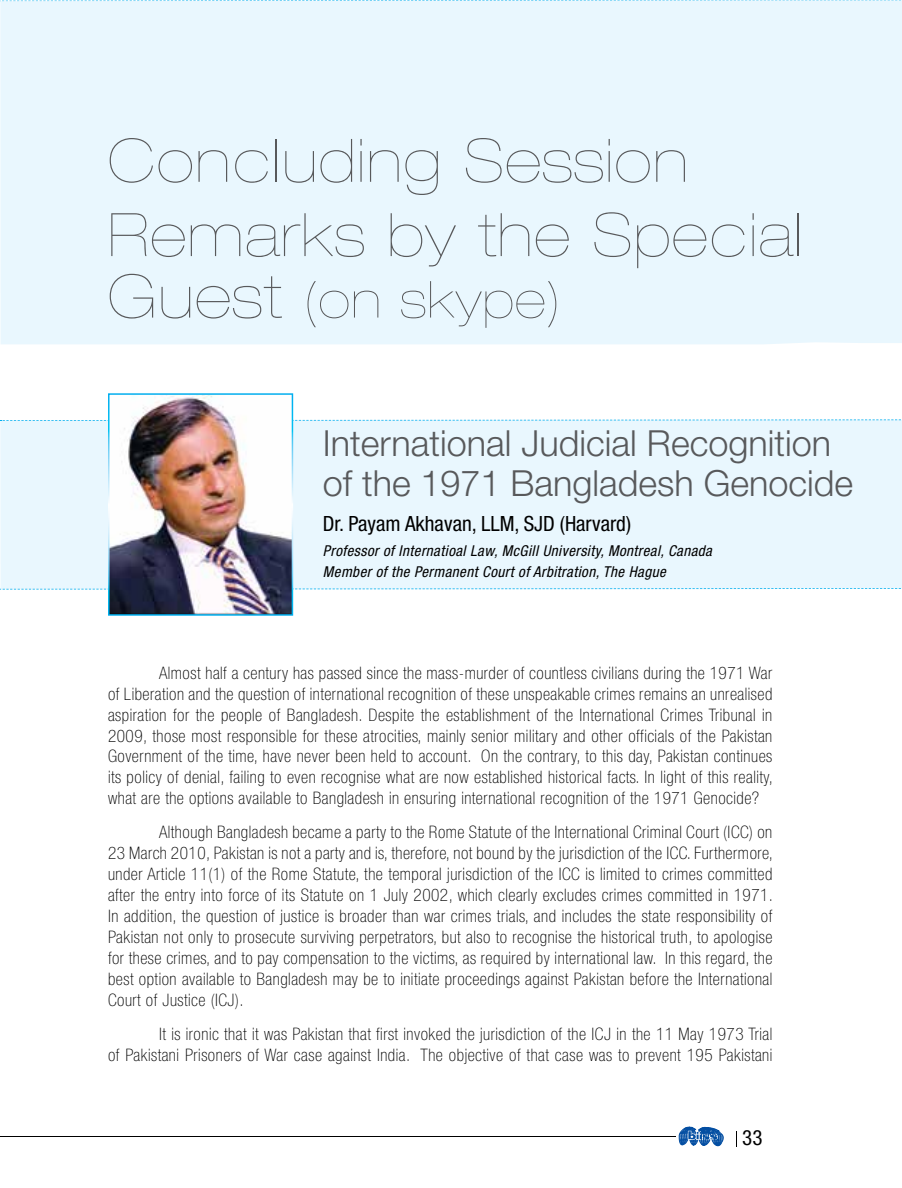
<style>
.page{position:relative;width:902px;height:1188px;background:#fff}
.page>*{position:absolute;margin:0;border:0;box-sizing:border-box;transform-origin:0 0}
.t1{font:900 expanded 60px/74.2px "Helvetica Neue";letter-spacing:.03em;color:#58595b}
.t2{font:900 expanded 51px "Helvetica Neue";letter-spacing:.03em;color:#58595b}
.t3{font:300 36px/40.5px "Helvetica Neue";color:#58595b}
.t4{font:condensed 21px "Helvetica Neue";color:#000}
.t5{font:100 condensed 17.25px/21px "Helvetica Neue";letter-spacing:.03em;color:#000;text-align:justify}
.t6{font:italic condensed 15px/21px "Helvetica Neue";letter-spacing:.03em;color:#000}
.s1{font-size:60px}
</style>
<div class="page">
<hr style="left:0;top:1136px;width:675px;height:1px;background:#000">
<svg style="left:679px;top:1126px;width:45px;height:21px"></svg>
<svg style="left:736px;top:1131px;width:1px;height:15px"></svg>
<div style="left:0;top:0;width:902px;height:344px;background:#e9f7fe"></div>
<svg style="left:0;top:393px;width:901px;height:223px"></svg>
<h1 class="t1" style="left:108px;top:123px;width:695px">Concluding Session<br>Remarks by the Special</h1>
<h2 class="t2" style="left:108px;top:270px;width:453px"><span class="s1">Guest</span> (on skype)</h2>
<h3 class="t3" style="left:323px;top:422px;width:532px">International Judicial Recognition of the 1971 Bangladesh Genocide</h3>
<p class="t4" style="left:323px;top:511px;width:310px">Dr. Payam Akhavan, LLM, SJD (Harvard)</p>
<p class="t6" style="left:323px;top:540px;width:391px">Professor of Internatioal Law, McGill University, Montreal, Canada<br>Member of the Permanent Court of Arbitration, The Hague</p>
<p class="t5" style="left:108px;top:662px;width:666px;text-indent:51px">Almost half a century has passed since the mass-murder of countless civilians during the 1971 War of Liberation and the question of international recognition of these unspeakable crimes remains an unrealised aspiration for the people of Bangladesh. Despite the establishment of the International Crimes Tribunal in 2009, those most responsible for these atrocities, mainly senior military and other officials of the Pakistan Government of the time, have never been held to account. On the contrary, to this day, Pakistan continues its policy of denial, failing to even recognise what are now established historical facts. In light of this reality, what are the options available to Bangladesh in ensuring international recognition of the 1971 Genocide?</p>
<p class="t5" style="left:108px;top:822px;width:666px;text-indent:51px">Although Bangladesh became a party to the Rome Statute of the International Criminal Court (ICC) on 23 March 2010, Pakistan is not a party and is, therefore, not bound by the jurisdiction of the ICC. Furthermore, under Article 11(1) of the Rome Statute, the temporal jurisdiction of the ICC is limited to crimes committed after the entry into force of its Statute on 1 July 2002, which clearly excludes crimes committed in 1971.<br>In addition, the question of justice is broader than war crimes trials, and includes the state responsibility of Pakistan not only to prosecute surviving perpetrators, but also to recognise the historical truth, to apologise for these crimes, and to pay compensation to the victims, as required by international law. In this regard, the best option available to Bangladesh may be to initiate proceedings against Pakistan before the International Court of Justice (ICJ).</p>
<p class="t5" style="left:108px;top:1023px;width:666px;text-align:right">It is ironic that it was Pakistan that first invoked the jurisdiction of the ICJ in the 11 May 1973 Trial<br>of Pakistani Prisoners of War case against India. The objective of that case was to prevent 195 Pakistani</p>
<p class="t4" style="left:742px;top:1126px;width:22px">33</p>
</div>
